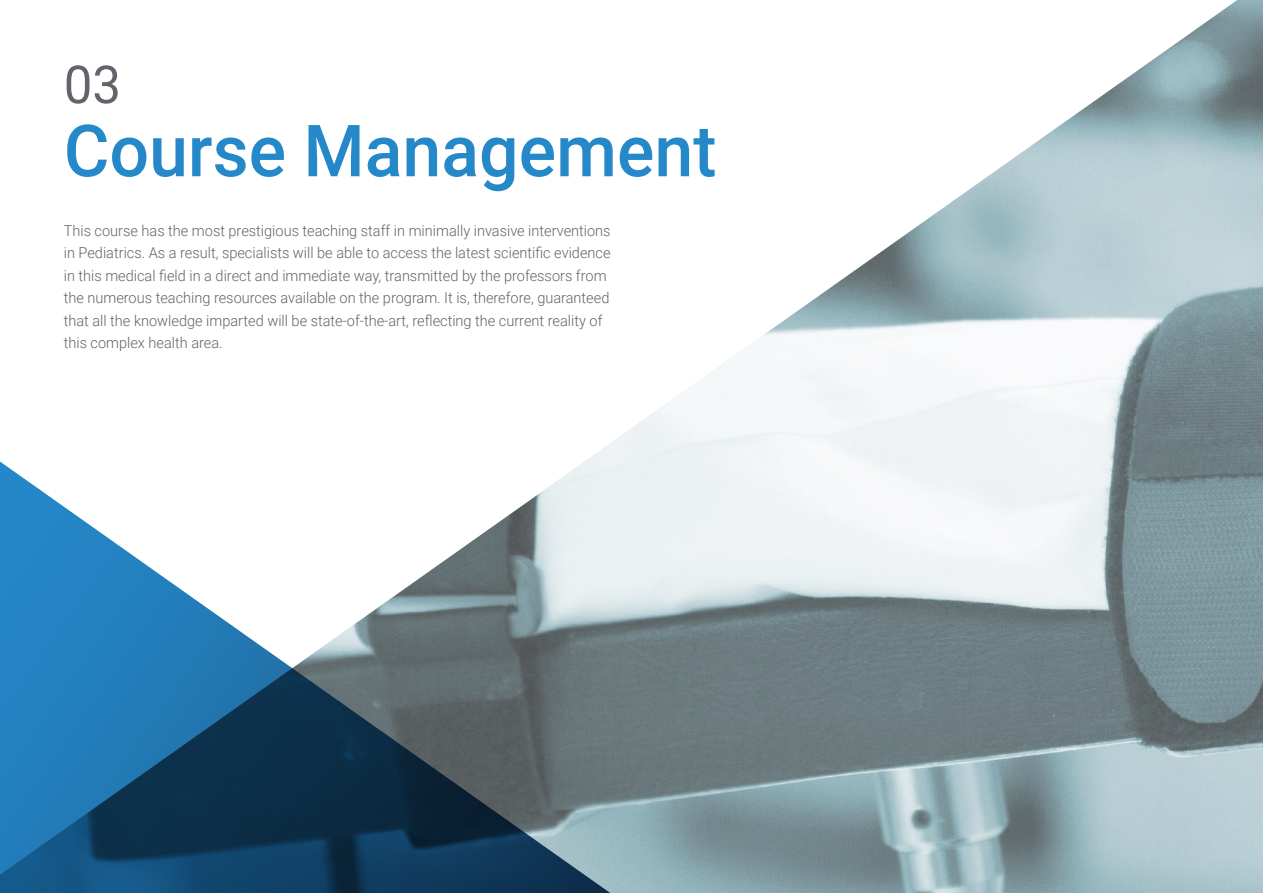
<style>
.page{position:relative;width:1263px;height:893px;background:#fff}
.page>*{position:absolute;margin:0;border:0;box-sizing:border-box;transform-origin:0 0}
.t1{font:500 72px "Roboto";color:#2488c9}
.t2{font:52.5px "Roboto";color:#61646a}
.t3{font:300 15px/22.5px "Roboto";color:#61646a}
</style>
<div class="page">
<img style="left:607px;top:0;width:656px;height:893px">
<svg style="left:0;top:446px;width:640px;height:447px"></svg>
<h2 class="t2" style="left:64px;top:48px;width:59px">03</h2>
<h1 class="t1" style="left:64px;top:100px;width:654px">Course Management</h1>
<p class="t3" style="left:64px;top:218px;width:548px">This course has the most prestigious teaching staff in minimally invasive interventions in Pediatrics. As a result, specialists will be able to access the latest scientific evidence in this medical field in a direct and immediate way, transmitted by the professors from the numerous teaching resources available on the program. It is, therefore, guaranteed that all the knowledge imparted will be state-of-the-art, reflecting the current reality of this complex health area.</p>
</div>
